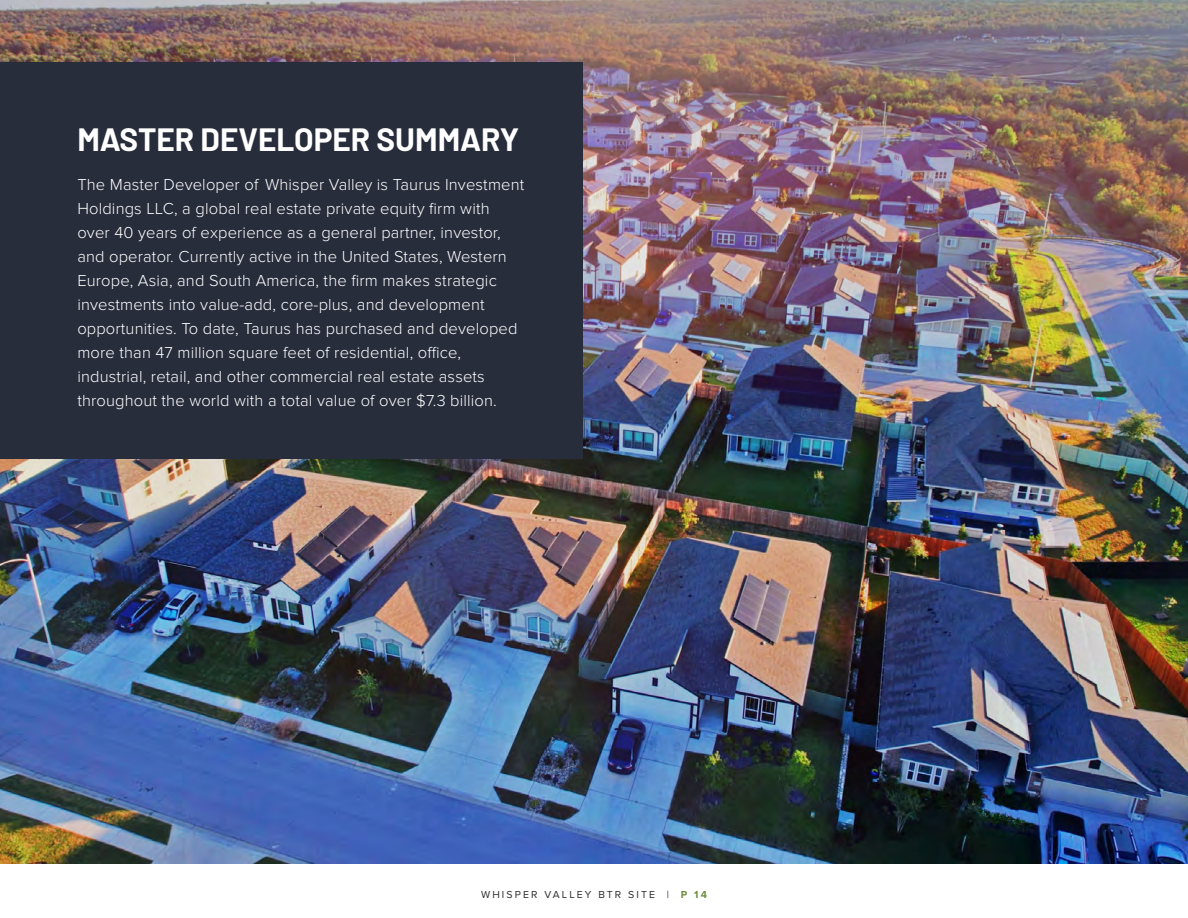
<style>
.page{position:relative;width:1188px;height:918px;background:#fff}
.page>*{position:absolute;margin:0;border:0;box-sizing:border-box;transform-origin:0 0}
.t1{font:700 31.5px "Barlow";color:#fff}
.t2{font:300 16.5px/24px "Proxima Nova";letter-spacing:.01em;color:#fff}
.t3{font:10.5px "Proxima Nova";letter-spacing:.2em;color:#2c2c2b}
.s1{font-weight:700;color:#6c8f42}
</style>
<div class="page">
<img style="left:0;top:0;width:1188px;height:864px">
<div style="left:0;top:63px;width:583px;height:396px;background:#282d3c"></div>
<h1 class="t1" style="left:77px;top:116px;width:443px">MASTER DEVELOPER SUMMARY</h1>
<p class="t2" style="left:77px;top:173px;width:449px">The Master Developer of Whisper Valley is Taurus Investment Holdings LLC, a global real estate private equity firm with over 40 years of experience as a general partner, investor, and operator. Currently active in the United States, Western Europe, Asia, and South America, the firm makes strategic investments into value-add, core-plus, and development opportunities. To date, Taurus has purchased and developed more than 47 million square feet of residential, office, industrial, retail, and other commercial real estate assets throughout the world with a total value of over $7.3 billion.</p>
<p class="t3" style="left:481px;top:888px;width:227px">WHISPER VALLEY BTR SITE | <span class="s1">P 14</span></p>
</div>
